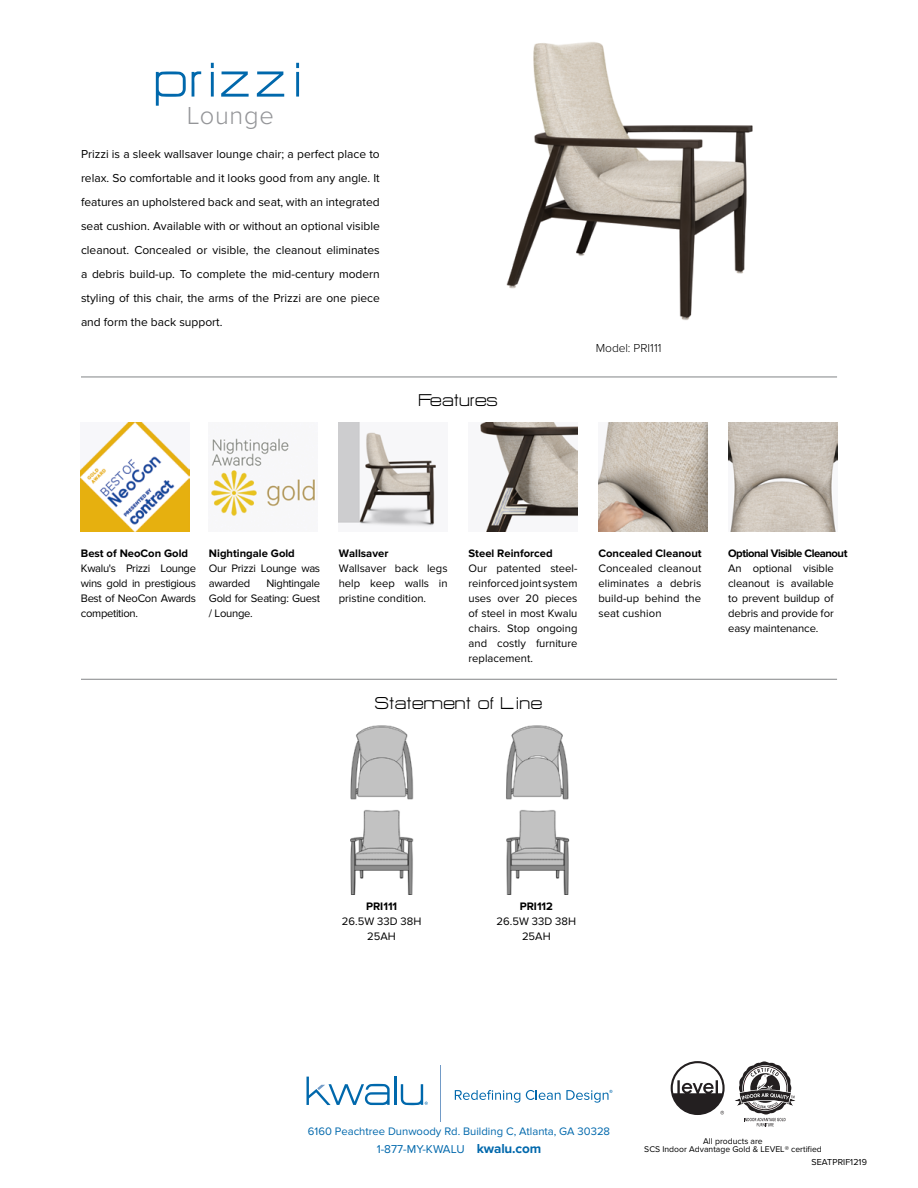
<style>
.page{position:relative;width:918px;height:1188px;background:#fff}
.page>*{position:absolute;margin:0;border:0;box-sizing:border-box;transform-origin:0 0}
.t1{font:60px "HURTMOLD";letter-spacing:.03em;color:#0068ac}
.t2{font:300 25.5px "Proxima Nova";letter-spacing:.03em;color:#949598}
.t3{font:21px "HURTMOLD";color:#000}
.t4{font:12px/24px "Proxima Nova";color:#000;text-align:justify}
.t5{font:300 12px "Proxima Nova";color:#000}
.t6{font:11.85px "Proxima Nova";color:#0068ac}
.t7{font:11.25px/15px "Proxima Nova";color:#000;text-align:justify}
.t8{font:700 11.25px "Proxima Nova";color:#000}
.t9{font:11.25px "Proxima Nova";color:#0068ac}
.t10{font:11.25px/15px "Proxima Nova";letter-spacing:-.025em;color:#000}
.t11{font:700 11.25px "Proxima Nova";letter-spacing:-.04em;color:#000}
.t12{font:9px "Proxima Nova";color:#000}
.t13{font:8.7px/8.7px "Proxima Nova";color:#000;text-align:center}
.s1{font-weight:700;font-size:13.5px}
</style>
<div class="page">
<hr style="left:81px;top:376px;width:756px;height:2px;background:#909294">
<hr style="left:81px;top:679px;width:756px;height:1px;background:#909294">
<img style="left:506px;top:42px;width:247px;height:278px">
<img style="left:350px;top:725px;width:64px;height:170px">
<img style="left:506px;top:725px;width:63px;height:170px">
<hr style="left:440px;top:1065px;width:1px;height:56px;background:#729bc7">
<hr style="left:394px;top:1077px;width:3px;height:28px;background:#0068ac">
<svg style="left:401px;top:1084px;width:27px;height:21px"></svg>
<svg style="left:307px;top:1077px;width:83px;height:28px"></svg>
<svg style="left:455px;top:1090px;width:65px;height:13px"></svg>
<svg style="left:526px;top:1090px;width:86px;height:13px"></svg>
<img style="left:598px;top:423px;width:109px;height:109px">
<img style="left:728px;top:423px;width:109px;height:109px">
<img style="left:480px;top:423px;width:97px;height:109px">
<img style="left:339px;top:423px;width:97px;height:104px">
<img style="left:81px;top:423px;width:109px;height:109px">
<svg style="left:671px;top:1061px;width:54px;height:54px"></svg>
<svg style="left:735px;top:1061px;width:61px;height:65px"></svg>
<img style="left:211px;top:438px;width:104px;height:79px">
<h1 class="t1" style="left:156px;top:49px;width:151px">prizzi</h1>
<h2 class="t2" style="left:187px;top:101px;width:89px">Lounge</h2>
<p class="t4" style="left:81px;top:142px;width:300px">Prizzi is a sleek wallsaver lounge chair; a perfect place to relax. So comfortable and it looks good from any angle. It features an upholstered back and seat, with an integrated seat cushion. Available with or without an optional visible cleanout. Concealed or visible, the cleanout eliminates a debris build-up. To complete the mid-century modern styling of this chair, the arms of the Prizzi are one piece and form the back support.</p>
<h3 class="t3" style="left:419px;top:389px;width:81px">Features</h3>
<p class="t5" style="left:596px;top:341px;width:67px">Model: PRI111</p>
<p class="t8" style="left:209px;top:546px;width:87px">Nightingale Gold</p>
<p class="t11" style="left:728px;top:546px;width:121px">Optional Visible Cleanout</p>
<p class="t10" style="left:209px;top:561px;width:113px">Our Prizzi Lounge was awarded</p>
<p class="t8" style="left:469px;top:546px;width:86px">Steel Reinforced</p>
<p class="t7" style="left:469px;top:561px;width:110px">Our patented steel&shy;reinforced joint system uses over 20 pieces of steel in most Kwalu chairs. Stop ongoing and costly furniture replacement.</p>
<p class="t8" style="left:598px;top:546px;width:105px">Concealed Cleanout</p>
<p class="t7" style="left:598px;top:561px;width:104px">Concealed cleanout eliminates a debris build-up behind the seat cushion</p>
<p class="t7" style="left:728px;top:561px;width:107px">An optional visible cleanout is available to prevent buildup of debris and provide for easy maintenance.</p>
<p class="t8" style="left:81px;top:546px;width:109px">Best of NeoCon Gold</p>
<p class="t8" style="left:339px;top:546px;width:51px">Wallsaver</p>
<p class="t7" style="left:339px;top:561px;width:110px">Wallsaver back legs help keep walls in pristine condition.</p>
<p class="t7" style="left:81px;top:561px;width:117px">Kwalu's Prizzi Lounge wins gold in prestigious Best of NeoCon Awards competition.</p>
<p class="t7" style="left:209px;top:576px;width:113px;text-indent:58px">Nightingale Gold for Seating: Guest / Lounge.</p>
<h3 class="t3" style="left:375px;top:692px;width:170px">Statement of Line</h3>
<p class="t8" style="left:366px;top:900px;width:33px">PRI111</p>
<p class="t7" style="left:342px;top:914px;width:81px;text-align:center">26.5W 33D 38H<br>25AH</p>
<p class="t8" style="left:520px;top:900px;width:35px">PRI112</p>
<p class="t7" style="left:497px;top:914px;width:81px;text-align:center">26.5W 33D 38H<br>25AH</p>
<p class="t9" style="left:308px;top:1125px;width:304px">6160 Peachtree Dunwoody Rd. Building C, Atlanta, GA 30328</p>
<p class="t6" style="left:377px;top:1142px;width:166px">1-877-MY-KWALU <span class="s1">kwalu.com</span></p>
<p class="t13" style="left:644px;top:1137px;width:179px">All products are<br>SCS Indoor Advantage Gold &amp; LEVEL® certified</p>
<p class="t12" style="left:812px;top:1157px;width:57px">SEATPRIF1219</p>
</div>
